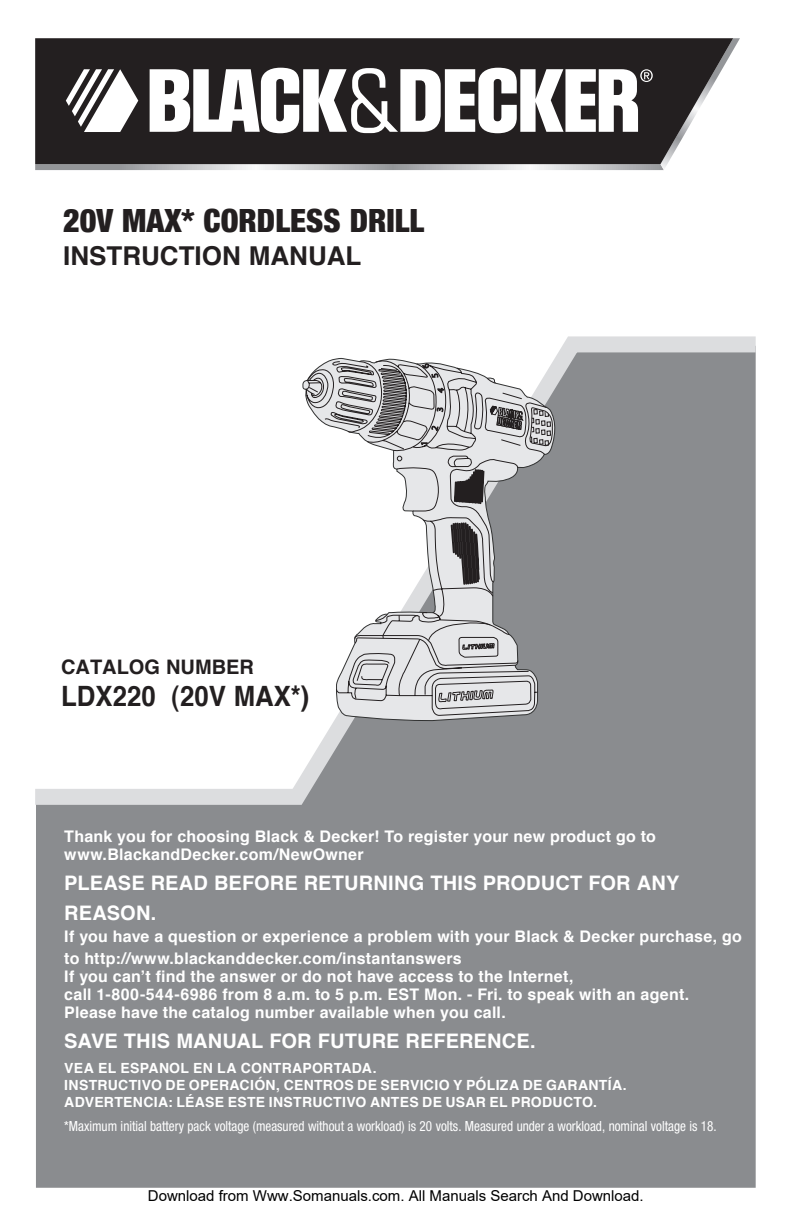
<style>
.page{position:relative;width:792px;height:1224px;background:#fff}
.page>*{position:absolute;margin:0;border:0;box-sizing:border-box;transform-origin:0 0}
.t1{font:900 condensed 32px "Helvetica Neue";color:#231f20}
.t2{font:700 28px "Helvetica";color:#231f20;scale:.92 1}
.t3{font:700 26px "Helvetica";color:#231f20}
.t4{font:700 20px "Helvetica";letter-spacing:.015em;color:#fff}
.t5{font:700 20px "Helvetica";color:#231f20}
.t6{font:700 16px/18px "Helvetica";letter-spacing:.015em;color:#fff}
.t7{font:15px "Arial";color:#000}
.t8{font:700 14px/17px "Helvetica";letter-spacing:.025em;color:#fff}
.t9{font:condensed 14px "Helvetica Neue";color:#fff;scale:.94 1}
</style>
<div class="page">
<div style="left:36px;top:813px;width:720px;height:375px;background:#8a8c8f"></div>
<svg style="left:35px;top:336px;width:721px;height:477px"></svg>
<svg style="left:302px;top:358px;width:253px;height:363px"></svg>
<svg style="left:336px;top:358px;width:218px;height:358px"></svg>
<svg style="left:324px;top:361px;width:199px;height:2px"></svg>
<svg style="left:306px;top:363px;width:245px;height:371px"></svg>
<svg style="left:35px;top:38px;width:705px;height:132px"></svg>
<h1 class="t1" style="left:63px;top:201px;width:363px">20V MAX* CORDLESS DRILL</h1>
<h3 class="t3" style="left:63px;top:233px;width:300px">INSTRUCTION MANUAL</h3>
<p class="t5" style="left:61px;top:649px;width:29px">Catalo</p>
<p class="t5" style="left:145px;top:649px;width:52px">g Numb</p>
<p class="t5" style="left:226px;top:649px;width:23px">er</p>
<h2 class="t2" style="left:61px;top:671px;width:271px">LDX220 (20V MAX*)</h2>
<p class="t6" style="left:64px;top:827px;width:593px">Thank you for choosing Black &amp; Decker! To register your new product go to www.BlackandDecker.com/NewOwner</p>
<p class="t4" style="left:64px;top:865px;width:282px">Please read before returnin</p>
<p class="t4" style="left:409px;top:865px;width:90px">g this product</p>
<p class="t4" style="left:588px;top:865px;width:93px">for any</p>
<p class="t4" style="left:64px;top:895px;width:44px">reason</p>
<p class="t4" style="left:151px;top:895px;width:7px">.</p>
<p class="t6" style="left:64px;top:925px;width:679px;line-height:22px">If you have a question or experience a problem with your Black &amp; Decker purchase, go to http://www.blackanddecker.com/instantanswers</p>
<p class="t6" style="left:64px;top:967px;width:627px">If you can’t find the answer or do not have access to the Internet,<br>call 1-800-544-6986 from 8 a.m. to 5 p.m. EST Mon. - Fri. to speak with an agent.<br>Please have the catalog number available when you call.</p>
<p class="t4" style="left:64px;top:1023px;width:128px">Save this manual</p>
<p class="t4" style="left:269px;top:1023px;width:76px">for futur</p>
<p class="t4" style="left:386px;top:1023px;width:151px">e reference.</p>
<p class="t8" style="left:64px;top:1059px;width:564px">VEA EL ESPANOL EN LA CONTRAPORTADA.<br>INSTRUCTIVO DE OPERACIÓN, CENTROS DE SERVICIO Y PÓLIZA DE GARANTÍA.<br>ADVERTENCIA: LÉASE ESTE INSTRUCTIVO ANTES DE USAR EL PRODUCTO.</p>
<p class="t9" style="left:64px;top:1118px;width:696px">*Maximum initial battery pack voltage (measured without a workload) is 20 volts. Measured under a workload, nominal voltage is 18.</p>
<p class="t7" style="left:148px;top:1187px;width:497px">Download from Www.Somanuals.com. All Manuals Search And Download.</p>
</div>
